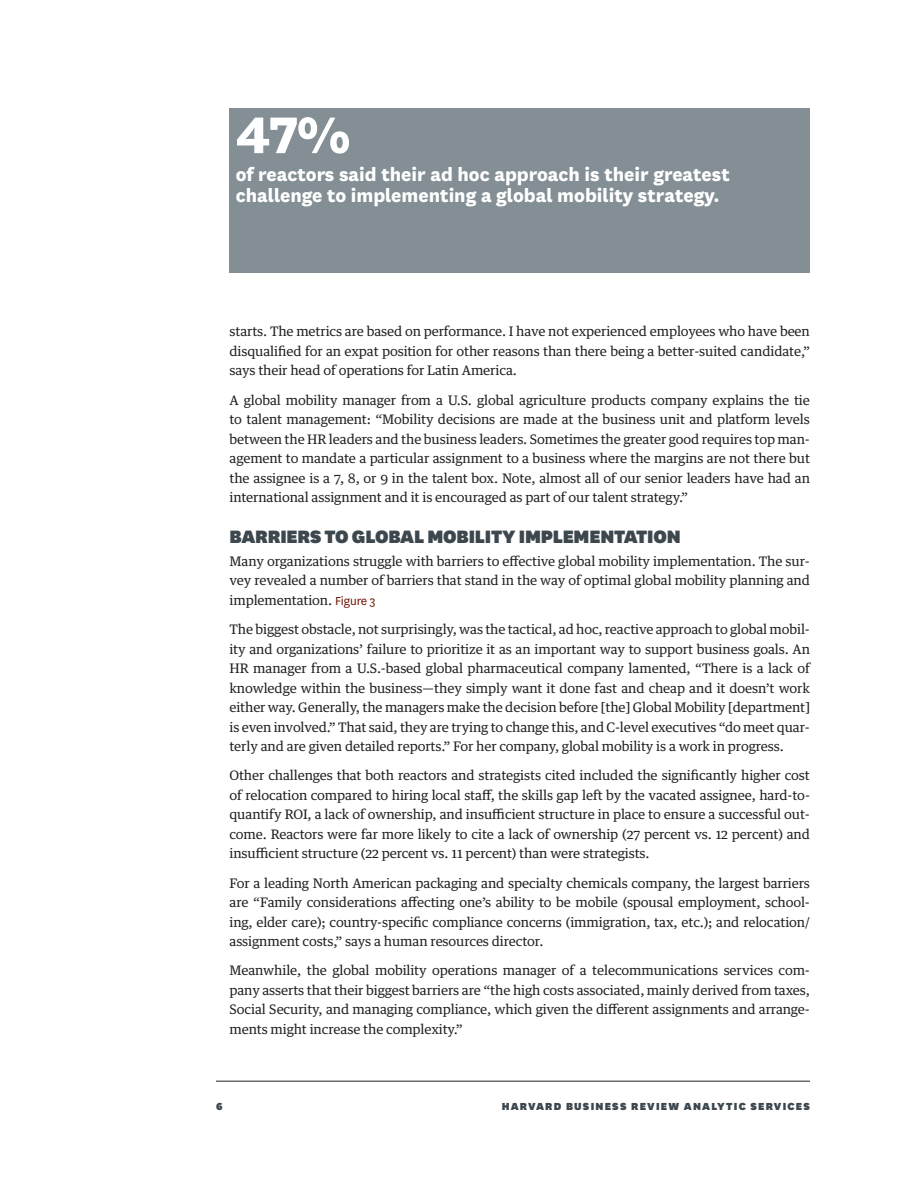
<style>
.page{position:relative;width:918px;height:1188px;background:#fff}
.page>*{position:absolute;margin:0;border:0;box-sizing:border-box;transform-origin:0 0}
.body{font:800 60.3px "HBR Stationery";color:#fff}
.t1{font:800 21px/21px "National HBR";color:#fff}
.b-hed{font:900 21px "National HBR";letter-spacing:-.01em;color:#3d474e}
.body-2{font:13.2px/19.5px "Guardian Text Egyp HBR";letter-spacing:-.01em;color:#231f20;text-align:justify}
.t2{font:900 12px "National HBR";letter-spacing:.1em;color:#3d474e}
.s1{font-family:"National HBR";font-size:13.5px;color:#701100}
</style>
<div class="page">
<hr style="left:216px;top:1081px;width:594px;height:1px;background:#231f20">
<div style="left:230px;top:108px;width:580px;height:164px;background:#838e95"></div>
<p class="body" style="left:236px;top:91px;width:116px">47%</p>
<p class="t1" style="left:236px;top:162px;width:496px">of reactors said their ad hoc approach is their greatest challenge to implementing a global mobility strategy.</p>
<p class="body-2" style="left:230px;top:321px;width:582px">starts. The metrics are based on performance. I have not experienced employees who have been disqualified for an expat position for other reasons than there being a better-suited candidate,” says their head of operations for Latin America.</p>
<p class="body-2" style="left:230px;top:389px;width:582px">A global mobility manager from a U.S. global agriculture products company explains the tie to talent management: “Mobility decisions are made at the business unit and platform levels between the HR leaders and the business leaders. Sometimes the greater good requires top man&shy;agement to mandate a particular assignment to a business where the margins are not there but the assignee is a 7, 8, or 9 in the talent box. Note, almost all of our senior leaders have had an international assignment and it is encouraged as part of our talent strategy.”</p>
<p class="b-hed" style="left:230px;top:522px;width:453px">BARRIERS TO GLOBAL MOBILITY IMPLEMENTATION</p>
<p class="body-2" style="left:230px;top:550px;width:582px">Many organizations struggle with barriers to effective global mobility implementation. The sur&shy;vey revealed a number of barriers that stand in the way of optimal global mobility planning and implementation. <span class="s1">Figure 3</span></p>
<p class="body-2" style="left:230px;top:618px;width:582px">The biggest obstacle, not surprisingly, was the tactical, ad hoc, reactive approach to global mobil&shy;ity and organizations’ failure to prioritize it as an important way to support business goals. An HR manager from a U.S.-based global pharmaceutical company lamented, “There is a lack of knowledge within the business—they simply want it done fast and cheap and it doesn’t work either way. Generally, the managers make the decision before [the] Global Mobility [department] is even involved.” That said, they are trying to change this, and C-level executives “do meet quar&shy;terly and are given detailed reports.” For her company, global mobility is a work in progress.</p>
<p class="body-2" style="left:230px;top:765px;width:582px">Other challenges that both reactors and strategists cited included the significantly higher cost of relocation compared to hiring local staff, the skills gap left by the vacated assignee, hard-to&shy;quantify ROI, a lack of ownership, and insufficient structure in place to ensure a successful out&shy;come. Reactors were far more likely to cite a lack of ownership (27 percent vs. 12 percent) and insufficient structure (22 percent vs. 11 percent) than were strategists.</p>
<p class="body-2" style="left:230px;top:872px;width:582px">For a leading North American packaging and specialty chemicals company, the largest barriers are “Family considerations affecting one’s ability to be mobile (spousal employment, school&shy;ing, elder care); country-specific compliance concerns (immigration, tax, etc.); and relocation/ assignment costs,” says a human resources director.</p>
<p class="body-2" style="left:230px;top:959px;width:582px">Meanwhile, the global mobility operations manager of a telecommunications services com&shy;pany asserts that their biggest barriers are “the high costs associated, mainly derived from taxes, Social Security, and managing compliance, which given the different assignments and arrange&shy;ments might increase the complexity.”</p>
<p class="t2" style="left:216px;top:1098px;width:8px">6</p>
<p class="t2" style="left:502px;top:1098px;width:310px">HARVARD BUSINESS REVIEW ANALYTIC SERVICES</p>
</div>
